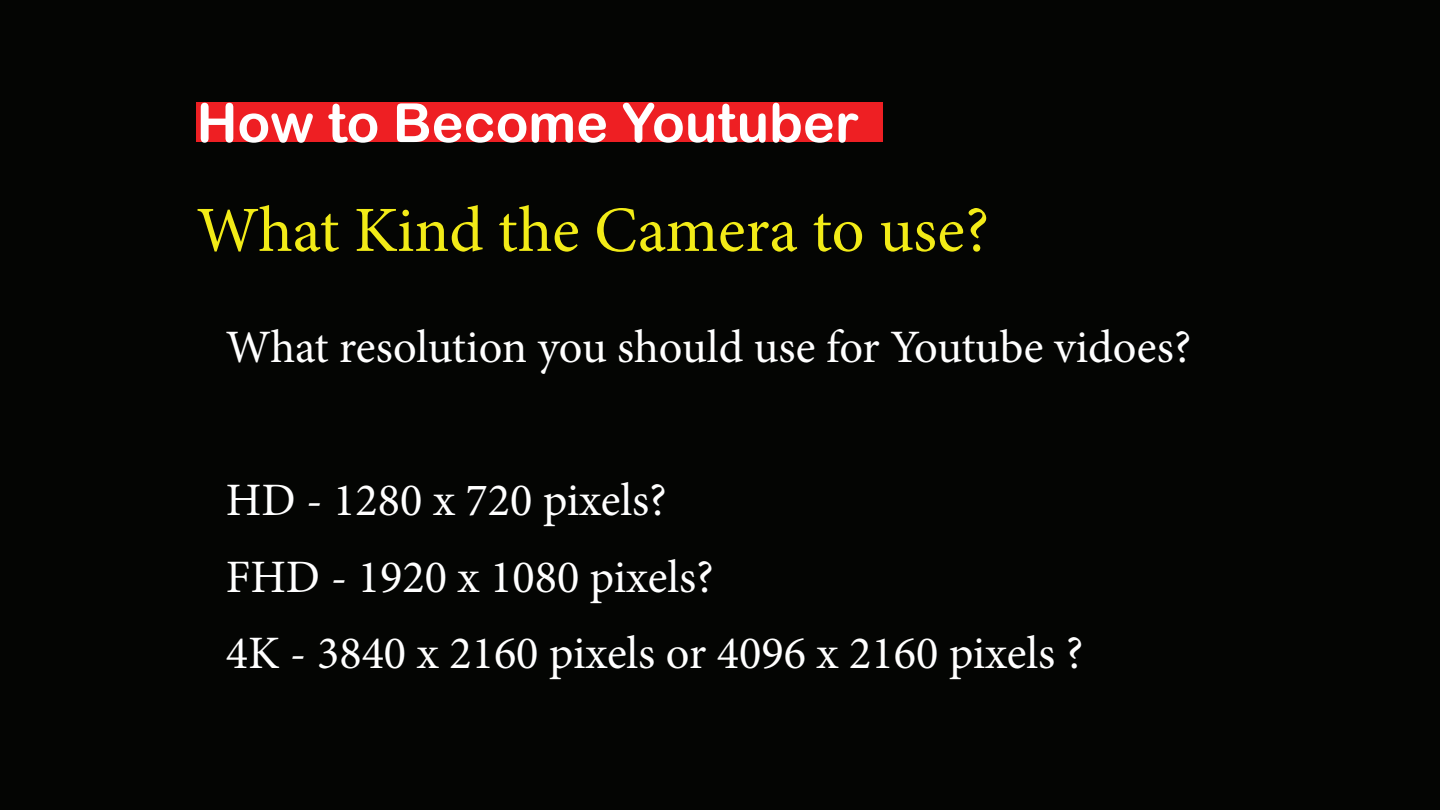
<style>
.page{position:relative;width:1440px;height:810px;background:#040503}
.page>*{position:absolute;margin:0;border:0;box-sizing:border-box;transform-origin:0 0}
.t1{font:64.5px "Minion Pro";letter-spacing:-.005em;color:#f2eb17}
.t2{font:54px "Arial Rounded MT Bold";color:#fff}
.t3{font:46.5px/76.5px "Minion Pro";color:#fff}
</style>
<div class="page">
<div style="left:196px;top:103px;width:687px;height:39px;background:#ee1f23"></div>
<p class="t2" style="left:196px;top:91px;width:664px">How to Become Youtuber</p>
<h1 class="t1" style="left:196px;top:187px;width:794px">What Kind the Camera to use?</h1>
<p class="t3" style="left:226px;top:309px;width:967px">What resolution you should use for Youtube vidoes?</p>
<p class="t3" style="left:226px;top:462px;width:859px">HD - 1280 x 720 pixels?<br>FHD - 1920 x 1080 pixels?<br>4K - 3840 x 2160 pixels or 4096 x 2160 pixels ?</p>
</div>
